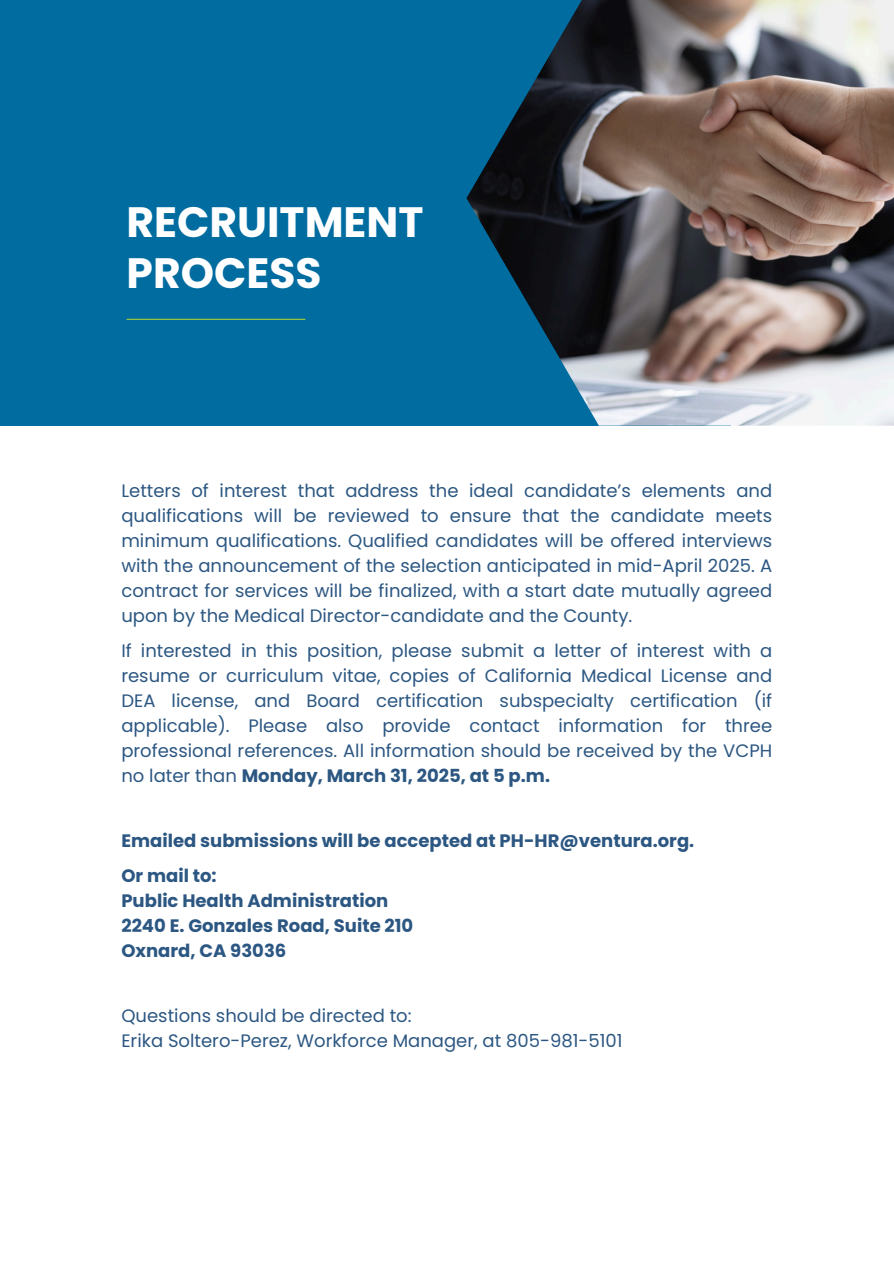
<style>
.page{position:relative;width:894px;height:1264px;background:#fff}
.page>*{position:absolute;margin:0;border:0;box-sizing:border-box;transform-origin:0 0}
.t1{font:700 42.45px/50.7px "Poppins";color:#fff}
.t2{font:18px/25px "Poppins";color:#2c5782;text-align:justify}
.t3{font:700 18px/25px "Poppins";color:#2c5782}
.s1{font-weight:700}
</style>
<div class="page">
<div style="left:0;top:0;width:730px;height:425px;background:#006ca0"></div>
<hr style="left:126px;top:319px;width:179px;height:1px;background:#a6ce39">
<img style="left:466px;top:0;width:427px;height:425px">
<p class="t1" style="left:126px;top:197px;width:298px">RECRUITMENT<br>PROCESS</p>
<h1 class="t2" style="left:121px;top:478px;width:652px">Letters of interest that address the ideal candidate’s elements and qualifications will be reviewed to ensure that the candidate meets minimum qualifications. Qualified candidates will be offered interviews with the announcement of the selection anticipated in mid-April 2025. A contract for services will be finalized, with a start date mutually agreed upon by the Medical Director-candidate and the County.</h1>
<p class="t2" style="left:121px;top:638px;width:652px">If interested in this position, please submit a letter of interest with a resume or curriculum vitae, copies of California Medical License and DEA license, and Board certification subspecialty certification (if applicable). Please also provide contact information for three professional references. All information should be received by the VCPH no later than <span class="s1">Monday, March 31, 2025, at 5 p.m.</span></p>
<p class="t3" style="left:121px;top:828px;width:574px">Emailed submissions will be accepted at PH-HR@ventura.org.</p>
<p class="t3" style="left:121px;top:863px;width:293px">Or mail to:<br>Public Health Administration<br>2240 E. Gonzales Road, Suite 210<br>Oxnard, CA 93036</p>
<p class="t2" style="left:121px;top:1003px;width:291px">Questions should be directed to:</p>
<h2 class="t2" style="left:121px;top:1028px;width:502px">Erika Soltero-Perez, Workforce Manager, at 805-981-5101</h2>
</div>
